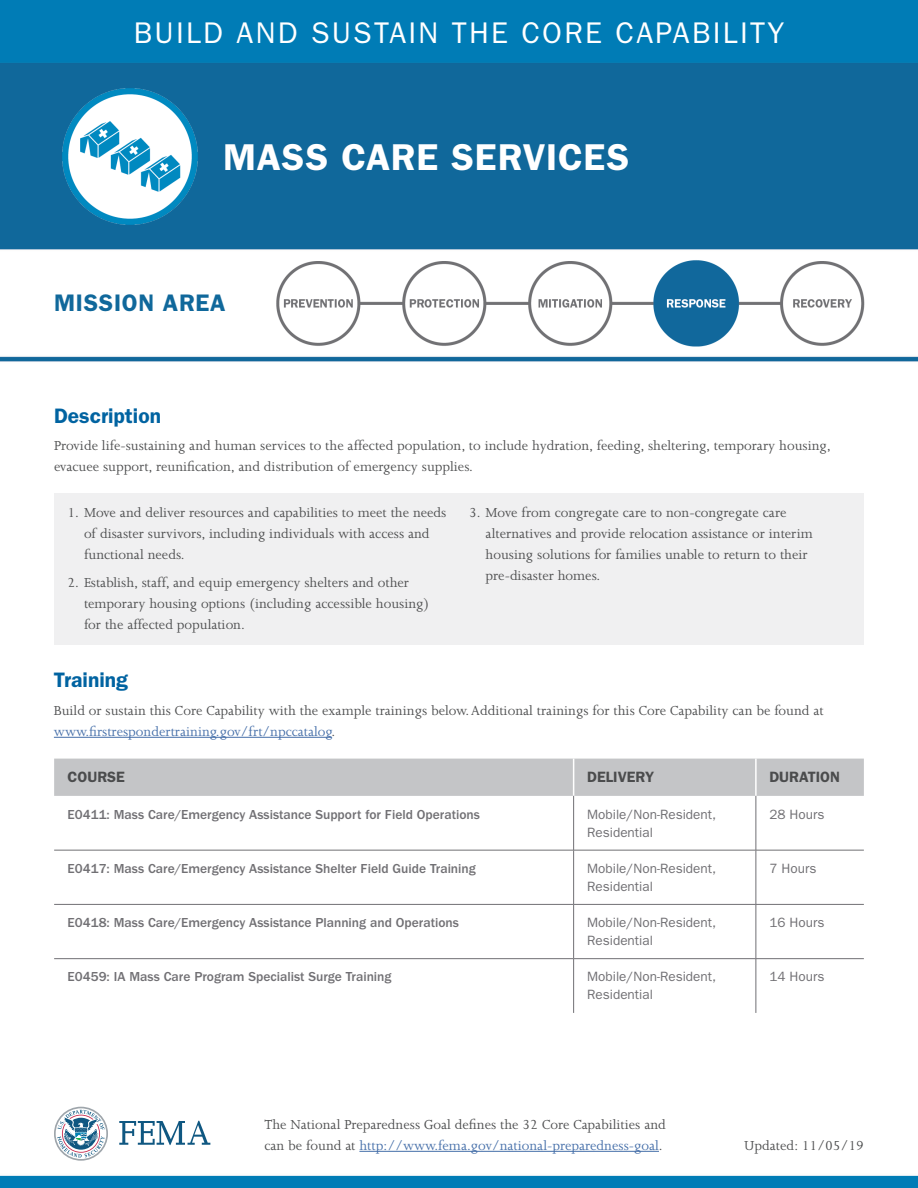
<style>
.page{position:relative;width:918px;height:1188px;background:#fff}
.page>*{position:absolute;margin:0;border:0;box-sizing:border-box;transform-origin:0 0}
.t1{font:600 37.5px "ITC Franklin Gothic Std";letter-spacing:.02em;color:#fff}
.t2{font:30px "ITC Franklin Gothic Std";letter-spacing:.075em;color:#fff}
.t3{font:600 24px "ITC Franklin Gothic Std";letter-spacing:.03em;color:#10689b}
.t4{font:600 21px "ITC Franklin Gothic Std";color:#0063a1}
.t5{font:15px/21px "Joanna";color:#4b4c4d}
.t6{font:600 15px "ITC Franklin Gothic Std";color:#4b4c4d}
.t7{font:500 13.5px "ITC Franklin Gothic Std";color:#717074}
.t8{font:13.5px/18px "ITC Franklin Gothic Std";color:#717074}
.s1{color:#436da8}
</style>
<div class="page">
<img style="left:0;top:0;width:918px;height:1188px">
<img style="left:272px;top:258px;width:597px;height:91px">
<div style="left:54px;top:493px;width:810px;height:151px;background:#f0f0f1"></div>
<div style="left:54px;top:759px;width:810px;height:37px;background:#c4c5c7"></div>
<hr style="left:573px;top:759px;width:1px;height:37px;background:#fff">
<hr style="left:755px;top:759px;width:2px;height:37px;background:#fff">
<hr style="left:573px;top:796px;width:1px;height:54px;background:#717074">
<hr style="left:756px;top:796px;width:1px;height:54px;background:#717074">
<hr style="left:54px;top:850px;width:520px;height:1px;background:#717074">
<hr style="left:574px;top:850px;width:182px;height:1px;background:#717074">
<hr style="left:573px;top:850px;width:1px;height:54px;background:#717074">
<hr style="left:756px;top:850px;width:108px;height:1px;background:#717074">
<hr style="left:756px;top:850px;width:1px;height:54px;background:#717074">
<hr style="left:54px;top:904px;width:520px;height:1px;background:#717074">
<hr style="left:574px;top:904px;width:182px;height:1px;background:#717074">
<hr style="left:573px;top:905px;width:1px;height:53px;background:#717074">
<hr style="left:756px;top:904px;width:108px;height:1px;background:#717074">
<hr style="left:756px;top:905px;width:1px;height:53px;background:#717074">
<hr style="left:54px;top:958px;width:520px;height:1px;background:#717074">
<hr style="left:574px;top:958px;width:182px;height:1px;background:#717074">
<hr style="left:573px;top:959px;width:1px;height:54px;background:#717074">
<hr style="left:756px;top:958px;width:108px;height:1px;background:#717074">
<hr style="left:756px;top:959px;width:1px;height:54px;background:#717074">
<hr style="left:54px;top:737px;width:278px;height:1px;background:#436da8">
<hr style="left:359px;top:1151px;width:300px;height:1px;background:#436da8">
<svg style="left:119px;top:1121px;width:91px;height:24px"></svg>
<svg style="left:54px;top:1107px;width:54px;height:54px"></svg>
<img style="left:62px;top:89px;width:135px;height:135px">
<h2 class="t2" style="left:134px;top:16px;width:652px">BUILD AND SUSTAIN THE CORE CAPABILITY</h2>
<h2 class="t1" style="left:223px;top:135px;width:408px">MASS CARE SERVICES</h2>
<h3 class="t3" style="left:54px;top:289px;width:173px">MISSION AREA</h3>
<h3 class="t4" style="left:54px;top:403px;width:109px">Description</h3>
<p class="t5" style="left:54px;top:436px;width:778px">Provide life-sustaining and human services to the affected population, to include hydration, feeding, sheltering, temporary housing, evacuee support, reunification, and distribution of emergency supplies.</p>
<p class="t5" style="left:84px;top:503px;width:364px;text-indent:-16px">1. Move and deliver resources and capabilities to meet the needs of disaster survivors, including individuals with access and functional needs.</p>
<p class="t5" style="left:84px;top:572px;width:347px;text-indent:-16px">2. Establish, staff, and equip emergency shelters and other temporary housing options (including accessible housing) for the affected population.</p>
<p class="t5" style="left:486px;top:503px;width:329px;text-indent:-16px">3. Move from congregate care to non-congregate care alternatives and provide relocation assistance or interim housing solutions for families unable to return to their pre-disaster homes.</p>
<h3 class="t4" style="left:54px;top:667px;width:76px">Training</h3>
<p class="t5" style="left:54px;top:700px;width:771px">Build or sustain this Core Capability with the example trainings below. Additional trainings for this Core Capability can be found at <span class="s1">www.firstrespondertraining.gov/frt/npccatalog</span>.</p>
<p class="t6" style="left:68px;top:768px;width:59px">COURSE</p>
<p class="t6" style="left:587px;top:768px;width:68px">DELIVERY</p>
<p class="t6" style="left:769px;top:768px;width:72px">DURATION</p>
<p class="t7" style="left:68px;top:807px;width:414px">E0411: Mass Care/Emergency Assistance Support for Field Operations</p>
<p class="t8" style="left:587px;top:805px;width:131px">Mobile/Non-Resident,<br>Residential</p>
<p class="t8" style="left:769px;top:805px;width:57px">28 Hours</p>
<p class="t7" style="left:68px;top:861px;width:410px">E0417: Mass Care/Emergency Assistance Shelter Field Guide Training</p>
<p class="t8" style="left:587px;top:859px;width:131px">Mobile/Non-Resident,<br>Residential</p>
<p class="t8" style="left:769px;top:859px;width:49px">7 Hours</p>
<p class="t7" style="left:68px;top:915px;width:393px">E0418: Mass Care/Emergency Assistance Planning and Operations</p>
<p class="t8" style="left:587px;top:914px;width:131px">Mobile/Non-Resident,<br>Residential</p>
<p class="t8" style="left:769px;top:914px;width:57px">16 Hours</p>
<p class="t7" style="left:68px;top:969px;width:325px">E0459: IA Mass Care Program Specialist Surge Training</p>
<p class="t8" style="left:587px;top:968px;width:131px">Mobile/Non-Resident,<br>Residential</p>
<p class="t8" style="left:769px;top:968px;width:57px">14 Hours</p>
<p class="t5" style="left:264px;top:1114px;width:403px">The National Preparedness Goal defines the 32 Core Capabilities and can be found at <span class="s1">http://www.fema.gov/national-preparedness-goal</span>.</p>
<p class="t5" style="left:744px;top:1135px;width:121px">Updated: 11/05/19</p>
</div>
